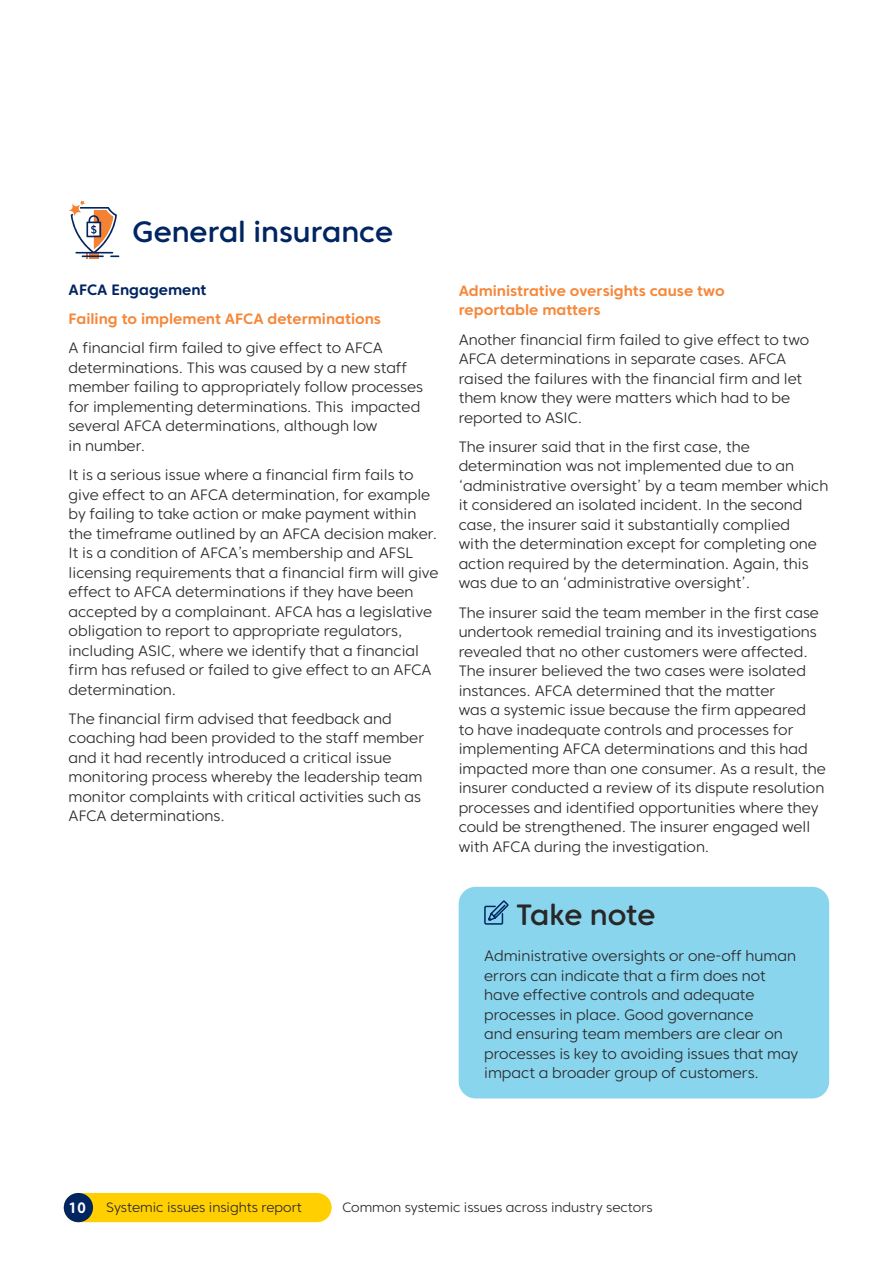
<style>
.page{position:relative;width:893px;height:1263px;background:#fff}
.page>*{position:absolute;margin:0;border:0;box-sizing:border-box;transform-origin:0 0}
.t1{font:500 29.25px "Core Sans CR 55";color:#002561}
.t2{font:500 29.25px "Core Sans CR 55";letter-spacing:-.005em;color:#292829}
.t3{font:300 15px/19.5px "Core Sans CR 35";color:#292829}
.t4{font:700 15px/19.5px "Core Sans CR 65";color:#f6883b}
.t5{font:700 15px "Core Sans CR 65";color:#002561}
.t6{font:700 15px "Core Sans CR 65";color:#fff}
.t7{font:300 13.5px "Core Sans CR 35";color:#292829}
</style>
<div class="page">
<div style="left:459px;top:887px;width:370px;height:211px;background:#8ad5ee;border-radius:17px"></div>
<svg style="left:484px;top:900px;width:25px;height:25px"></svg>
<svg style="left:69px;top:200px;width:50px;height:59px"></svg>
<div style="left:64px;top:1193px;width:268px;height:29px;background:#ffcf01;border-radius:15px"></div>
<div style="left:64px;top:1193px;width:29px;height:29px;background:#002561;border-radius:50%"></div>
<h1 class="t1" style="left:132px;top:214px;width:262px">General insurance</h1>
<p class="t5" style="left:69px;top:280px;width:139px">AFCA Engagement</p>
<p class="t4" style="left:69px;top:309px;width:314px">Failing to implement AFCA determinations</p>
<p class="t3" style="left:69px;top:338px;width:356px">A financial firm failed to give effect to AFCA determinations. This was caused by a new staff member failing to appropriately follow processes for implementing determinations. This impacted several AFCA determinations, although low<br>in number.</p>
<p class="t3" style="left:69px;top:465px;width:371px">It is a serious issue where a financial firm fails to give effect to an AFCA determination, for example by failing to take action or make payment within the timeframe outlined by an AFCA decision maker.<br>It is a condition of AFCA’s membership and AFSL licensing requirements that a financial firm will give effect to AFCA determinations if they have been accepted by a complainant. AFCA has a legislative obligation to report to appropriate regulators, including ASIC, where we identify that a financial firm has refused or failed to give effect to an AFCA determination.</p>
<p class="t3" style="left:69px;top:709px;width:357px">The financial firm advised that feedback and coaching had been provided to the staff member and it had recently introduced a critical issue monitoring process whereby the leadership team monitor complaints with critical activities such as AFCA determinations.</p>
<p class="t4" style="left:459px;top:281px;width:267px">Administrative oversights cause two reportable matters</p>
<p class="t3" style="left:459px;top:329px;width:352px">Another financial firm failed to give effect to two AFCA determinations in separate cases. AFCA raised the failures with the financial firm and let them know they were matters which had to be reported to ASIC.</p>
<p class="t3" style="left:459px;top:437px;width:371px">The insurer said that in the first case, the determination was not implemented due to an ‘administrative oversight’ by a team member which it considered an isolated incident. In the second case, the insurer said it substantially complied<br>with the determination except for completing one action required by the determination. Again, this was due to an ‘administrative oversight’.</p>
<p class="t3" style="left:459px;top:602px;width:369px">The insurer said the team member in the first case undertook remedial training and its investigations revealed that no other customers were affected.<br>The insurer believed the two cases were isolated instances. AFCA determined that the matter<br>was a systemic issue because the firm appeared<br>to have inadequate controls and processes for implementing AFCA determinations and this had impacted more than one consumer. As a result, the insurer conducted a review of its dispute resolution processes and identified opportunities where they could be strengthened. The insurer engaged well with AFCA during the investigation.</p>
<h1 class="t2" style="left:516px;top:896px;width:141px">Take note</h1>
<p class="t3" style="left:484px;top:946px;width:316px">Administrative oversights or one-off human errors can indicate that a firm does not have effective controls and adequate processes in place. Good governance<br>and ensuring team members are clear on processes is key to avoiding issues that may impact a broader group of customers.</p>
<p class="t6" style="left:68px;top:1198px;width:20px">10</p>
<p class="t7" style="left:106px;top:1199px;width:197px">Systemic issues insights report</p>
<p class="t7" style="left:342px;top:1199px;width:312px">Common systemic issues across industry sectors</p>
</div>
